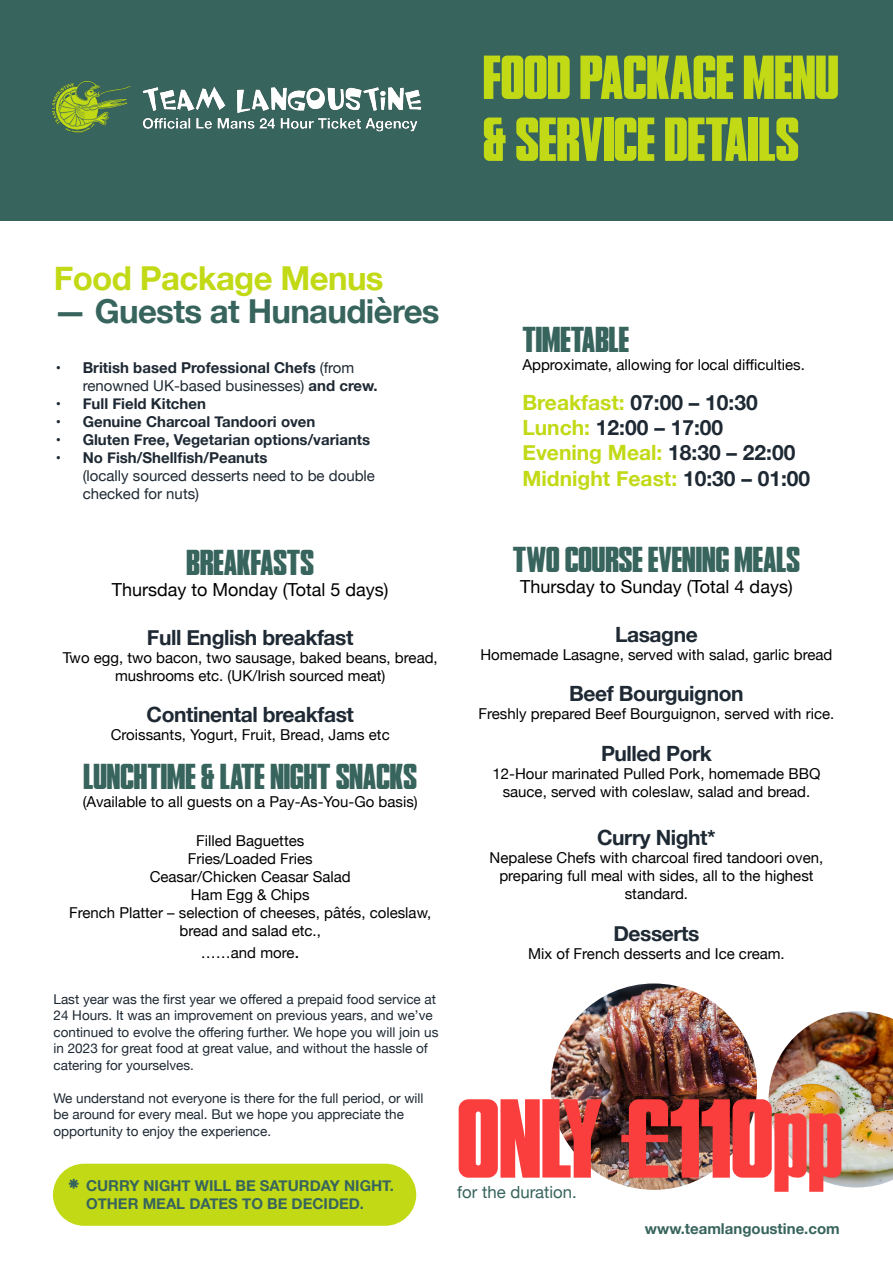
<style>
.page{position:relative;width:893px;height:1263px;background:#fff}
.page>*{position:absolute;margin:0;border:0;box-sizing:border-box;transform-origin:0 0}
.t1{font:112.05px "LEMANSCLASSIC Regular";color:#fa3e3d}
.t2{font:90px "LEMANSCLASSIC Regular";color:#37645c}
.t3{font:61.95px/61.9px "LEMANSCLASSIC Regular";color:#c2d916}
.t4{font:36px "LEMANSCLASSIC Regular";color:#37645c}
.t5{font:700 33px "Helvetica Neue";letter-spacing:-.02em;color:#37645c}
.t6{font:700 33px "Helvetica Neue";letter-spacing:-.02em;color:#c2d916}
.t7{font:700 21px "Helvetica Neue";letter-spacing:-.02em;color:#1e2933}
.t8{font:700 21px "Helvetica Neue";color:#c2d916}
.t9{font:700 21px "Helvetica Neue";color:#1e2933}
.t10{font:18px "Helvetica Neue";color:#000}
.t11{font:16.8px "Helvetica Neue";color:#37645c}
.t12{font:15px/18px "Helvetica Neue";color:#000;text-align:center}
.t13{font:700 15px/18px "Helvetica Neue";color:#1e2933}
.t14{font:700 15px/18px "Helvetica Neue";color:#37645c}
.t15{font:15px/18px "Helvetica Neue";color:#1e2933}
.t16{font:13.5px/16.5px "Helvetica Neue";color:#1e2933}
.s1{font-weight:400}
.s2{font-weight:700}
.s3{font-size:18px}
.s4{color:#c2d916}
.s5{color:#1e2933}
</style>
<div class="page">
<div style="left:0;top:0;width:893px;height:220px;background:#37645c"></div>
<div style="left:53px;top:1164px;width:363px;height:62px;background:#c2d916;border-radius:31px"></div>
<img style="left:551px;top:983px;width:206px;height:207px;border-radius:103px">
<img style="left:769px;top:1011px;width:124px;height:176px">
<img style="left:52px;top:80px;width:370px;height:53px">
<p class="t3" style="left:483px;top:47px;width:357px">FOOD PACKAGE MENU &amp; SERVICE DETAILS</p>
<p class="t6" style="left:54px;top:253px;width:331px">Food Package Menus</p>
<p class="t5" style="left:54px;top:286px;width:387px">— Guests at Hunaudières</p>
<p class="t13" style="left:83px;top:359px;width:297px;text-indent:-27px">• British based Professional Chefs <span class="s1">(from renowned UK-based businesses)</span> and crew.</p>
<p class="t13" style="left:56px;top:395px;width:152px">• Full Field Kitchen</p>
<p class="t13" style="left:56px;top:413px;width:261px">• Genuine Charcoal Tandoori oven</p>
<p class="t13" style="left:56px;top:431px;width:316px">• Gluten Free, Vegetarian options/variants</p>
<p class="t15" style="left:83px;top:450px;width:294px;text-indent:-27px"><span class="s2">• No Fish/Shellfish/Peanuts<br></span>(locally sourced desserts need to be double checked for nuts)</p>
<p class="t4" style="left:187px;top:544px;width:129px">BREAKFASTS</p>
<p class="t10" style="left:112px;top:577px;width:278px">Thursday to Monday (Total 5 days)</p>
<p class="t7" style="left:147px;top:621px;width:208px">Full English breakfast</p>
<p class="t12" style="left:63px;top:649px;width:377px">Two egg, two bacon, two sausage, baked beans, bread, mushrooms etc. (UK/Irish sourced meat)</p>
<p class="t7" style="left:147px;top:698px;width:209px">Continental breakfast</p>
<p class="t12" style="left:111px;top:727px;width:280px">Croissants, Yogurt, Fruit, Bread, Jams etc</p>
<p class="t4" style="left:84px;top:758px;width:335px">LUNCHTIME &amp; LATE NIGHT SNACKS</p>
<p class="t12" style="left:83px;top:793px;width:337px">(Available to all guests on a Pay-As-You-Go basis)</p>
<p class="t12" style="left:196px;top:833px;width:110px">Filled Baguettes</p>
<p class="t12" style="left:188px;top:851px;width:126px">Fries/Loaded Fries</p>
<p class="t12" style="left:150px;top:869px;width:203px">Ceasar/Chicken Ceasar Salad</p>
<p class="t12" style="left:191px;top:887px;width:120px">Ham Egg &amp; Chips</p>
<p class="t12" style="left:69px;top:905px;width:364px">French Platter – selection of cheeses, pâtés, coleslaw, bread and salad etc.,</p>
<p class="t12" style="left:201px;top:944px;width:100px">……and more<span class="s3">.</span></p>
<p class="t16" style="left:54px;top:991px;width:386px">Last year was the first year we offered a prepaid food service at 24 Hours. It was an improvement on previous years, and we’ve continued to evolve the offering further. We hope you will join us in 2023 for great food at great value, and without the hassle of catering for yourselves.</p>
<p class="t16" style="left:54px;top:1090px;width:372px">We understand not everyone is there for the full period, or will be around for every meal. But we hope you appreciate the opportunity to enjoy the experience.</p>
<p class="t2" style="left:68px;top:1165px;width:13px">*</p>
<p class="t14" style="left:86px;top:1177px;width:309px">CURRY NIGHT WILL BE SATURDAY NIGHT.<br>OTHER MEAL DATES TO BE DECIDED.</p>
<p class="t4" style="left:522px;top:322px;width:108px">TIMETABLE</p>
<p class="t12" style="left:522px;top:357px;width:284px">Approximate, allowing for local difficulties.</p>
<p class="t9" style="left:522px;top:386px;width:237px"><span class="s4">Breakfast:</span> 07:00 – 10:30</p>
<p class="t9" style="left:522px;top:411px;width:202px"><span class="s4">Lunch:</span> 12:00 – 17:00</p>
<p class="t8" style="left:522px;top:436px;width:275px">Evening Meal: <span class="s5">18:30 – 22:00</span></p>
<p class="t8" style="left:522px;top:462px;width:289px">Midnight Feast: <span class="s5">10:30 – 01:00</span></p>
<p class="t4" style="left:513px;top:541px;width:289px">TWO COURSE EVENING MEALS</p>
<p class="t10" style="left:520px;top:574px;width:274px">Thursday to Sunday (Total 4 days)</p>
<p class="t7" style="left:615px;top:618px;width:84px">Lasagne</p>
<p class="t12" style="left:480px;top:646px;width:353px">Homemade Lasagne, served with salad, garlic bread</p>
<p class="t7" style="left:569px;top:677px;width:176px">Beef Bourguignon</p>
<p class="t12" style="left:479px;top:706px;width:357px">Freshly prepared Beef Bourguignon, served with rice.</p>
<p class="t7" style="left:601px;top:737px;width:112px">Pulled Pork</p>
<p class="t12" style="left:492px;top:765px;width:329px">12-Hour marinated Pulled Pork, homemade BBQ sauce, served with coleslaw, salad and bread.</p>
<p class="t7" style="left:597px;top:821px;width:120px">Curry Night*</p>
<p class="t12" style="left:490px;top:850px;width:335px">Nepalese Chefs with charcoal fired tandoori oven, preparing full meal with sides, all to the highest standard.</p>
<p class="t7" style="left:613px;top:917px;width:88px">Desserts</p>
<p class="t12" style="left:528px;top:945px;width:258px">Mix of French desserts and Ice cream.</p>
<p class="t1" style="left:457px;top:1082px;width:387px">ONLY £110pp</p>
<p class="t11" style="left:457px;top:1180px;width:121px">for the duration.</p>
<p class="t14" style="left:645px;top:1220px;width:196px">www.teamlangoustine.com</p>
</div>
